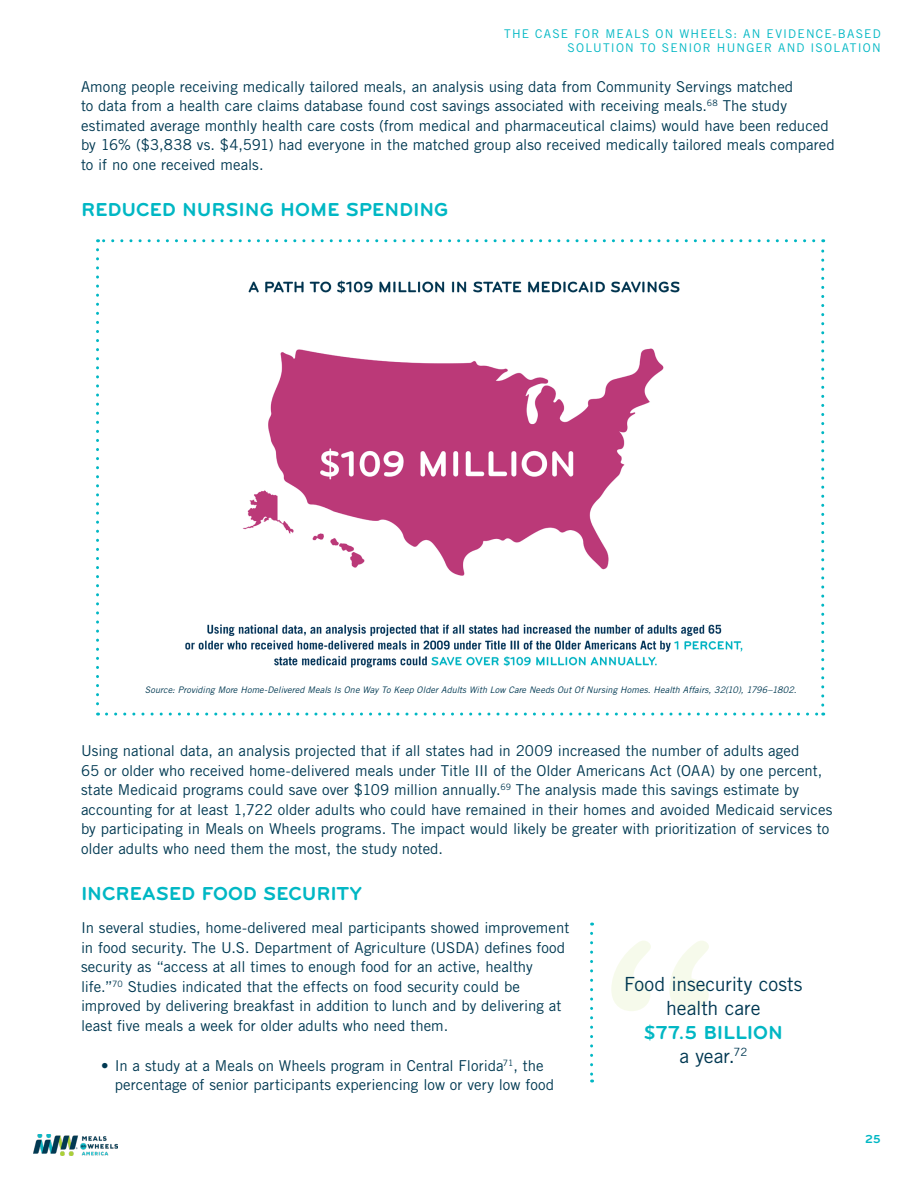
<style>
.page{position:relative;width:918px;height:1188px;background:#fff}
.page>*{position:absolute;margin:0;border:0;box-sizing:border-box;transform-origin:0 0}
.Subheader{font:19.5px/24px "Trade Gothic LT Std";letter-spacing:-.005em;color:#003852;text-align:center}
.t1{font:700 19.5px "Bryant";letter-spacing:-.005em;color:#00b7c4}
.Body_Copy{font:15px/19.5px "Trade Gothic LT Std";color:#003952}
.t2{font:12px/14.4px "Trade Gothic LT Std";letter-spacing:.1em;color:#00b7c4;text-align:right}
.t3{font:700 12px "Bryant";color:#00b7c4}
.source_info{font:italic 9px "Trade Gothic LT Std";letter-spacing:.005em;color:#003952}
.s1{font-family:"Bryant";font-weight:700;color:#00b7c4}
</style>
<div class="page">
<img style="left:33px;top:1134px;width:84px;height:22px">
<img style="left:96px;top:239px;width:730px;height:477px">
<svg style="left:96px;top:250px;width:3px;height:466px"></svg>
<svg style="left:106px;top:713px;width:718px;height:3px"></svg>
<svg style="left:821px;top:239px;width:3px;height:466px"></svg>
<svg style="left:98px;top:239px;width:716px;height:3px"></svg>
<svg style="left:590px;top:933px;width:3px;height:150px"></svg>
<svg style="left:611px;top:941px;width:98px;height:70px"></svg>
<p class="t2" style="left:504px;top:26px;width:378px">THE CASE FOR MEALS ON WHEELS: AN EVIDENCE-BASED<br>SOLUTION TO SENIOR HUNGER AND ISOLATION</p>
<p class="Body_Copy" style="left:81px;top:77px;width:755px">Among people receiving medically tailored meals, an analysis using data from Community Servings matched<br>to data from a health care claims database found cost savings associated with receiving meals.<sup>68</sup> The study estimated average monthly health care costs (from medical and pharmaceutical claims) would have been reduced by 16% ($3,838 vs. $4,591) had everyone in the matched group also received medically tailored meals compared to if no one received meals.</p>
<p class="t1" style="left:81px;top:199px;width:369px">REDUCED NURSING HOME SPENDING</p>
<p class="source_info" style="left:145px;top:684px;width:653px">Source: Providing More Home-Delivered Meals Is One Way To Keep Older Adults With Low Care Needs Out Of Nursing Homes. Health Affairs, 32(10), 1796–1802.</p>
<p class="Body_Copy" style="left:81px;top:741px;width:753px">Using national data, an analysis projected that if all states had in 2009 increased the number of adults aged<br>65 or older who received home-delivered meals under Title III of the Older Americans Act (OAA) by one percent, state Medicaid programs could save over $109 million annually.<sup>69</sup> The analysis made this savings estimate by accounting for at least 1,722 older adults who could have remained in their homes and avoided Medicaid services by participating in Meals on Wheels programs. The impact would likely be greater with prioritization of services to older adults who need them the most, the study noted.</p>
<p class="t1" style="left:81px;top:883px;width:282px">INCREASED FOOD SECURITY</p>
<p class="Body_Copy" style="left:81px;top:918px;width:490px">In several studies, home-delivered meal participants showed improvement in food security. The U.S. Department of Agriculture (USDA) defines food security as “access at all times to enough food for an active, healthy life.”<sup>70</sup> Studies indicated that the effects on food security could be improved by delivering breakfast in addition to lunch and by delivering at least five meals a week for older adults who need them.</p>
<p class="Body_Copy" style="left:115px;top:1055px;width:441px;text-indent:-14px">• In a study at a Meals on Wheels program in Central Florida<sup>71</sup>, the percentage of senior participants experiencing low or very low food</p>
<p class="Subheader" style="left:624px;top:972px;width:180px">Food insecurity costs health care<br><span class="s1">$77.5 BILLION<br></span>a year.<sup>72</sup></p>
<p class="t3" style="left:865px;top:1132px;width:17px">25</p>
</div>
